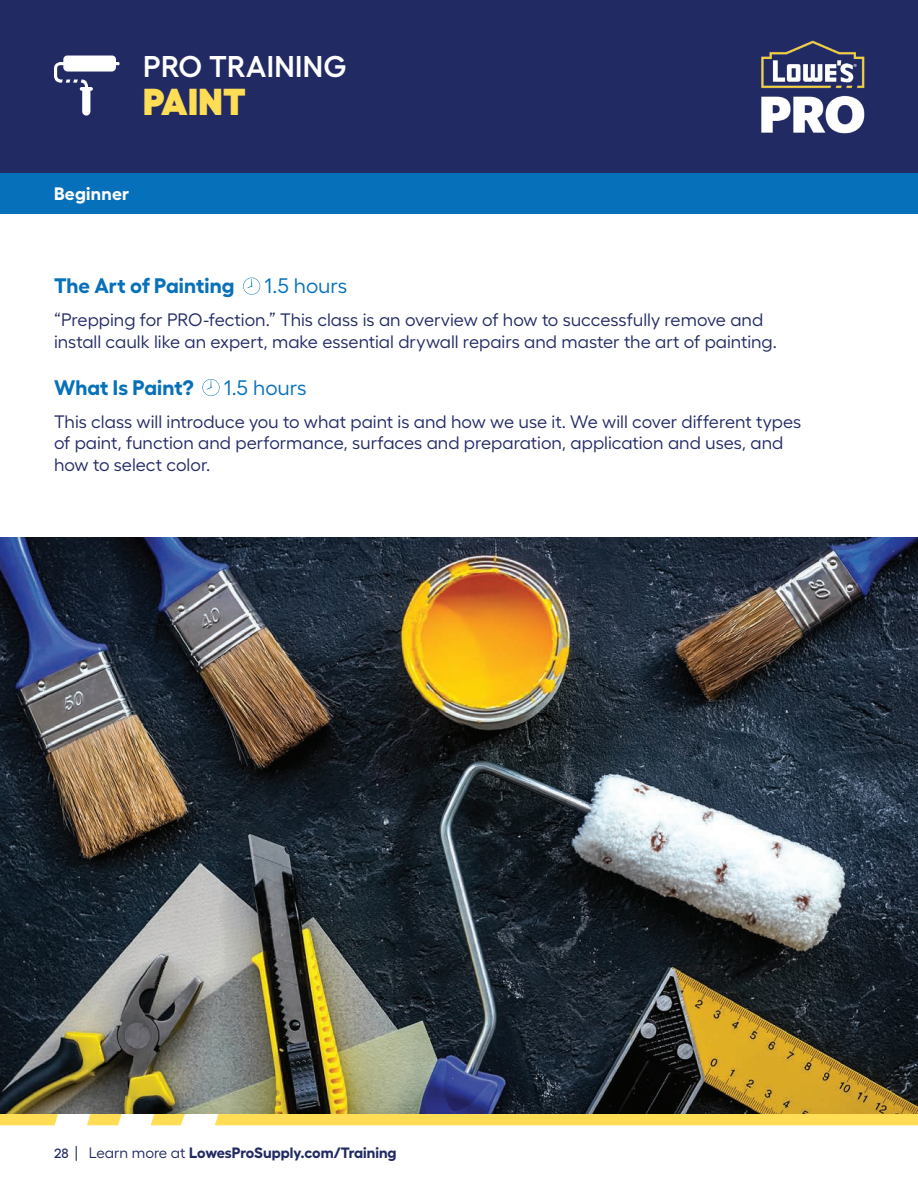
<style>
.page{position:relative;width:918px;height:1188px;background:#fff}
.page>*{position:absolute;margin:0;border:0;box-sizing:border-box;transform-origin:0 0}
.t1{font:900 37.5px "Fellix";letter-spacing:.01em;color:#ffdd54}
.t2{font:600 30px "Fellix";letter-spacing:.01em;color:#fff}
.t3{font:700 21px "Fellix";letter-spacing:.005em;color:#0671ba}
.t4{font:21px "Fellix";letter-spacing:-.005em;color:#0671ba}
.t5{font:18px/21.6px "Fellix";color:#222a64}
.t6{font:700 18px "Fellix";letter-spacing:.015em;color:#fff}
.t7{font:700 15px "Fellix";color:#222a64}
.s1{font-weight:500;font-size:13.5px}
.s2{font-weight:400}
</style>
<div class="page">
<svg style="left:87px;top:1114px;width:35px;height:11px"></svg>
<svg style="left:151px;top:1114px;width:34px;height:11px"></svg>
<svg style="left:0;top:1114px;width:58px;height:11px"></svg>
<div style="left:215px;top:1114px;width:703px;height:11px;background:#ffdd54"></div>
<img style="left:0;top:538px;width:918px;height:575px">
<div style="left:0;top:173px;width:918px;height:41px;background:#0671ba"></div>
<div style="left:0;top:0;width:918px;height:173px;background:#222a64"></div>
<img style="left:761px;top:40px;width:104px;height:94px">
<svg style="left:243px;top:278px;width:17px;height:17px"></svg>
<svg style="left:202px;top:379px;width:18px;height:17px"></svg>
<svg style="left:54px;top:56px;width:66px;height:60px"></svg>
<h2 class="t2" style="left:143px;top:43px;width:205px">PRO TRAINING</h2>
<h1 class="t1" style="left:143px;top:70px;width:104px">PAINT</h1>
<p class="t6" style="left:54px;top:179px;width:77px">Beginner</p>
<p class="t3" style="left:54px;top:269px;width:182px">The Art of Painting</p>
<p class="t4" style="left:265px;top:270px;width:84px">1.5 hours</p>
<p class="t5" style="left:54px;top:307px;width:725px">“Prepping for PRO-fection.” This class is an overview of how to successfully remove and install caulk like an expert, make essential drywall repairs and master the art of painting.</p>
<p class="t3" style="left:54px;top:370px;width:141px">What Is Paint?</p>
<p class="t4" style="left:224px;top:371px;width:84px">1.5 hours</p>
<p class="t5" style="left:54px;top:409px;width:749px">This class will introduce you to what paint is and how we use it. We will cover different types of paint, function and performance, surfaces and preparation, application and uses, and how to select color.</p>
<p class="t7" style="left:54px;top:1141px;width:344px"><span class="s1">28</span> <span class="s2">| Learn more at</span> LowesProSupply.com/Training</p>
</div>
